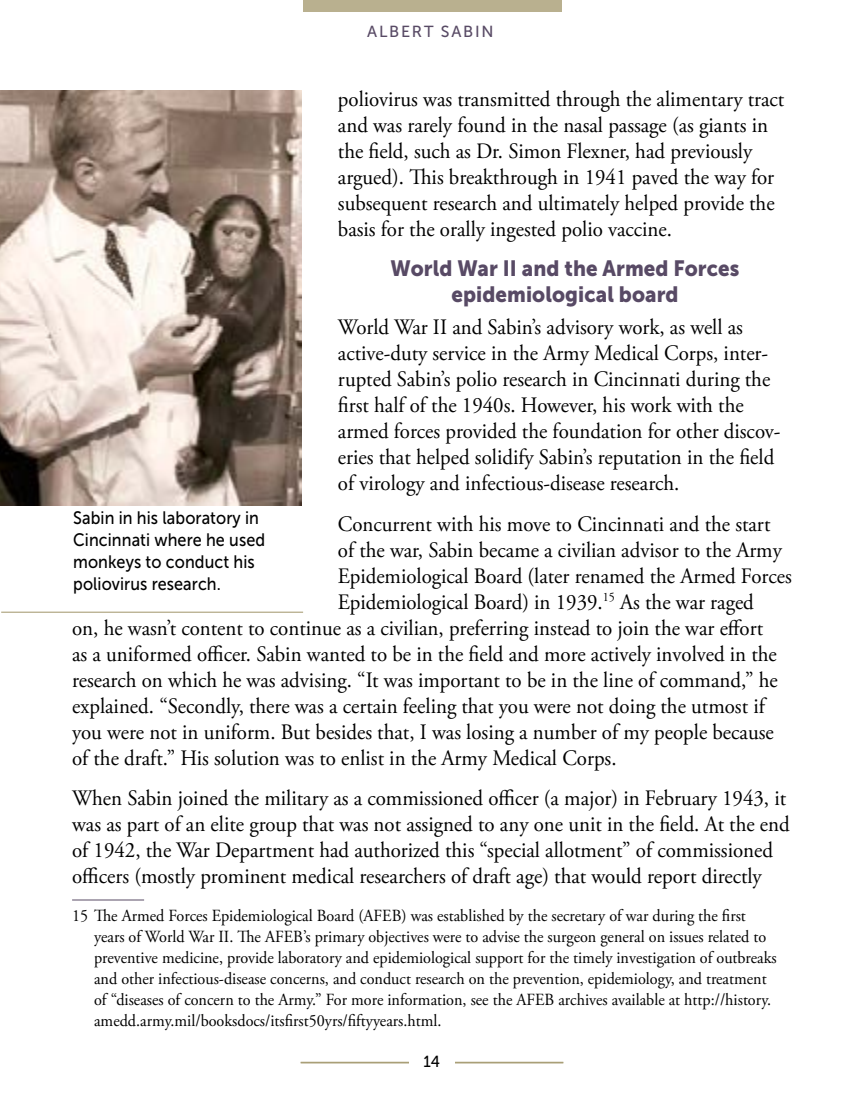
<style>
.page{position:relative;width:864px;height:1098px;background:#fff}
.page>*{position:absolute;margin:0;border:0;box-sizing:border-box;transform-origin:0 0}
.t1{font:22px/26px "Adobe Garamond Pro";color:#000001;scale:.95 1}
.t2{font:22px/26px "Museo Sans 900";letter-spacing:.005em;color:#584a65;text-align:center;scale:.93 1}
.t3{font:18px/22px "Museo Sans 500";letter-spacing:.005em;color:#000001;scale:.9 1}
.t4{font:17px/21px "Adobe Garamond Pro";color:#000001;scale:.95 1}
.t5{font:16px "Museo Sans 500";letter-spacing:.115em;color:#584a65}
.t6{font:16px "Museo Sans 500";color:#000001;scale:.95 1}
</style>
<div class="page">
<hr style="left:301px;top:1062px;width:262px;height:1px;background:#a09569">
<hr style="left:301px;top:1063px;width:262px;height:1px;background:#a09569">
<div style="left:409px;top:1055px;width:45px;height:27px;background:#fff"></div>
<div style="left:303px;top:0;width:258px;height:12px;background:#b9b08f"></div>
<hr style="left:72px;top:900px;width:72px;height:1px;background:#584a65">
<img style="left:0;top:90px;width:302px;height:415px">
<hr style="left:1px;top:612px;width:302px;height:1px;background:#a09569">
<p class="t5" style="left:367px;top:23px;width:128px">ALBERT SABIN</p>
<p class="t1" style="left:338px;top:87px;width:471px">poliovirus was transmitted through the alimentary tract and was rarely found in the nasal passage (as giants in the field, such as Dr. Simon Flexner, had previously argued). This breakthrough in 1941 paved the way for subsequent research and ultimately helped provide the basis for the orally ingested polio vaccine.</p>
<p class="t2" style="left:391px;top:256px;width:377px">World War II and the Armed Forces epidemiological board</p>
<p class="t1" style="left:338px;top:315px;width:467px">World War II and Sabin’s advisory work, as well as active-duty service in the Army Medical Corps, inter&shy;rupted Sabin’s polio research in Cincinnati during the first half of the 1940s. However, his work with the armed forces provided the foundation for other discov&shy;eries that helped solidify Sabin’s reputation in the field of virology and infectious-disease research.</p>
<p class="t1" style="left:338px;top:511px;width:457px">Concurrent with his move to Cincinnati and the start</p>
<p class="t1" style="left:338px;top:537px;width:469px">of the war, Sabin became a civilian advisor to the Army</p>
<p class="t1" style="left:338px;top:563px;width:479px">Epidemiological Board (later renamed the Armed Forces</p>
<p class="t1" style="left:338px;top:589px;width:439px">Epidemiological Board) in 1939.<sup>15</sup> As the war raged</p>
<p class="t1" style="left:72px;top:615px;width:729px">on, he wasn’t content to continue as a civilian, preferring instead to join the war effort</p>
<p class="t1" style="left:72px;top:641px;width:743px">as a uniformed officer. Sabin wanted to be in the field and more actively involved in the</p>
<p class="t1" style="left:72px;top:667px;width:744px">research on which he was advising. “It was important to be in the line of command,” he</p>
<p class="t1" style="left:72px;top:693px;width:731px">explained. “Secondly, there was a certain feeling that you were not doing the utmost if</p>
<p class="t1" style="left:72px;top:719px;width:740px">you were not in uniform. But besides that, I was losing a number of my people because</p>
<p class="t1" style="left:72px;top:745px;width:575px">of the draft.” His solution was to enlist in the Army Medical Corps.</p>
<p class="t1" style="left:72px;top:786px;width:757px">When Sabin joined the military as a commissioned officer (a major) in February 1943, it was as part of an elite group that was not assigned to any one unit in the field. At the end of 1942, the War Department had authorized this “special allotment” of commissioned officers (mostly prominent medical researchers of draft age) that would report directly</p>
<p class="t4" style="left:94px;top:906px;width:720px;text-indent:-22px">15 The Armed Forces Epidemiological Board (AFEB) was established by the secretary of war during the first years of World War II. The AFEB’s primary objectives were to advise the surgeon general on issues related to preventive medicine, provide laboratory and epidemiological support for the timely investigation of outbreaks and other infectious-disease concerns, and conduct research on the prevention, epidemiology, and treatment of “diseases of concern to the Army.” For more information, see the AFEB archives available at http://history. amedd.army.mil/booksdocs/itsfirst50yrs/fiftyyears.html.</p>
<p class="t3" style="left:73px;top:507px;width:215px">Sabin in his laboratory in<br>Cincinnati where he used monkeys to conduct his poliovirus research.</p>
<p class="t6" style="left:424px;top:1052px;width:19px">14</p>
</div>
